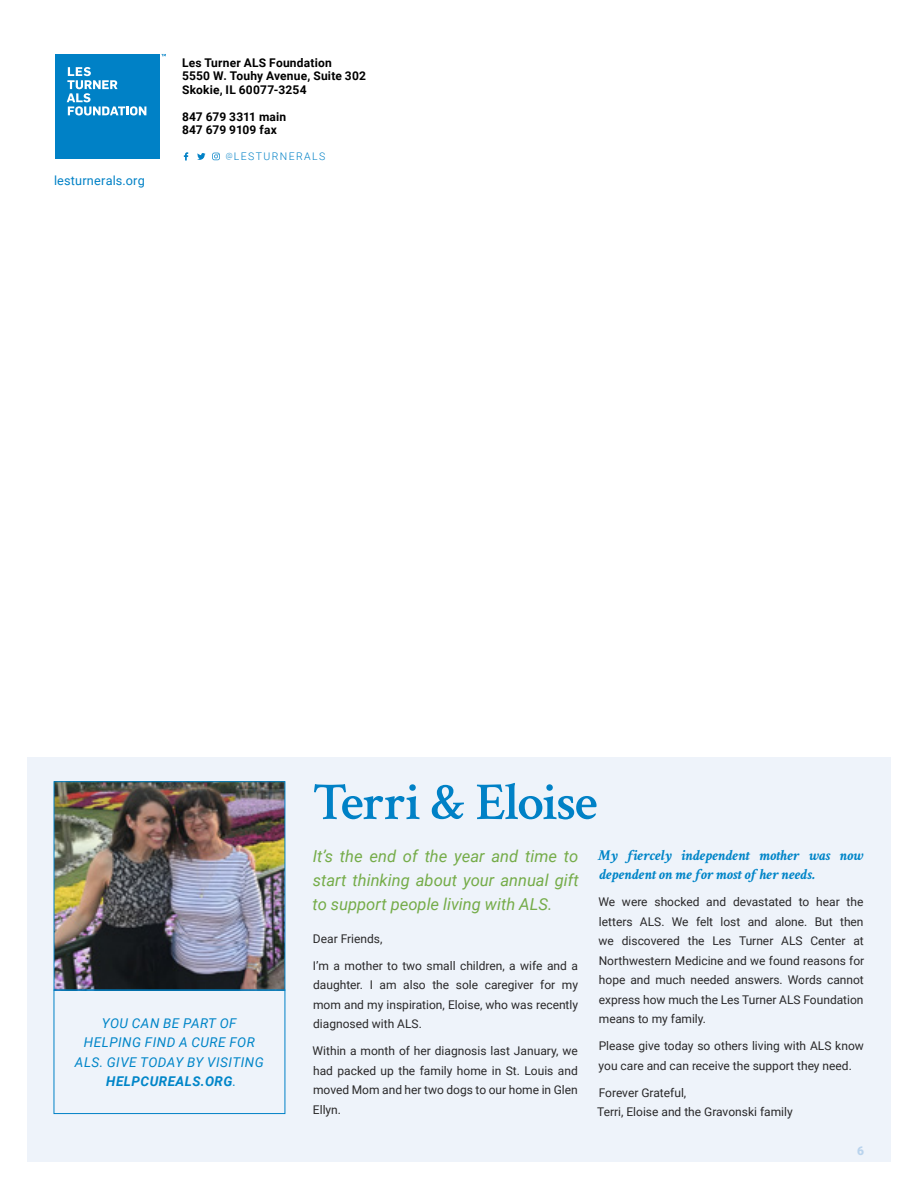
<style>
.page{position:relative;width:918px;height:1188px;background:#fff}
.page>*{position:absolute;margin:0;border:0;box-sizing:border-box;transform-origin:0 0}
.t1{font:600 53.25px "Crimson Text";letter-spacing:-.025em;color:#0081c6}
.t2{font:italic 16.5px/24px "Roboto";color:#75ac49;text-align:justify}
.t3{font:italic 700 15px/19.5px "Crimson Text";color:#0085c8}
.t4{font:italic 13.5px/19.5px "Roboto";letter-spacing:.035em;color:#0085c8;text-align:center}
.t5{font:12.75px "Roboto";letter-spacing:.015em;color:#0081c6}
.t6{font:12px/19.5px "Roboto";color:#292829;text-align:justify}
.t7{font:700 12px/13.5px "Roboto";letter-spacing:.015em;color:#000}
.t8{font:900 12px "Roboto";color:#b9d3ed}
.t9{font:300 10.5px "Roboto";letter-spacing:.135em;color:#0081c6}
.s1{font-size:7.5px}
.s2{font-weight:700}
</style>
<div class="page">
<div style="left:27px;top:758px;width:864px;height:404px;background:#eef3fa"></div>
<div style="left:55px;top:54px;width:105px;height:105px;background:#0081c6"></div>
<svg style="left:67px;top:67px;width:79px;height:48px"></svg>
<svg style="left:197px;top:153px;width:9px;height:7px"></svg>
<svg style="left:212px;top:153px;width:8px;height:7px"></svg>
<svg style="left:184px;top:152px;width:4px;height:8px"></svg>
<img style="left:56px;top:783px;width:227px;height:205px">
<div style="left:54px;top:781px;width:231px;height:209px;border:1px solid #0081c6"></div>
<div style="left:54px;top:990px;width:231px;height:124px;border:1px solid #0081c6"></div>
<p class="t7" style="left:182px;top:55px;width:186px">Les Turner ALS Foundation<br>5550 W. Touhy Avenue, Suite 302<br>Skokie, IL 60077-3254</p>
<p class="t7" style="left:182px;top:109px;width:106px">847 679 3311 main<br>847 679 9109 fax</p>
<p class="t5" style="left:54px;top:172px;width:92px">lesturnerals.org</p>
<p class="t9" style="left:226px;top:149px;width:101px"><span class="s1">@</span>LESTURNERALS</p>
<p class="t1" style="left:313px;top:764px;width:286px">Terri &amp; Eloise</p>
<p class="t4" style="left:75px;top:1013px;width:190px">YOU CAN BE PART OF<br>HELPING FIND A CURE FOR<br>ALS. GIVE TODAY BY VISITING<br><span class="s2">HELPCUREALS.ORG</span>.</p>
<p class="t2" style="left:313px;top:843px;width:268px">It’s the end of the year and time to start thinking about your annual gift to support people living with ALS.</p>
<p class="t6" style="left:313px;top:928px;width:71px">Dear Friends,</p>
<p class="t6" style="left:313px;top:955px;width:267px">I’m a mother to two small children, a wife and a daughter. I am also the sole caregiver for my mom and my inspiration, Eloise, who was recently diagnosed with ALS.</p>
<p class="t6" style="left:313px;top:1041px;width:267px">Within a month of her diagnosis last January, we had packed up the family home in St. Louis and moved Mom and her two dogs to our home in Glen Ellyn.</p>
<p class="t3" style="left:598px;top:845px;width:267px">My fiercely independent mother was now dependent on me for most of her needs.</p>
<p class="t6" style="left:598px;top:892px;width:268px">We were shocked and devastated to hear the letters ALS. We felt lost and alone. But then we discovered the Les Turner ALS Center at Northwestern Medicine and we found reasons for hope and much needed answers. Words cannot express how much the Les Turner ALS Foundation means to my family.</p>
<p class="t6" style="left:599px;top:1036px;width:267px">Please give today so others living with ALS know you care and can receive the support they need.</p>
<p class="t6" style="left:599px;top:1082px;width:89px">Forever Grateful,</p>
<p class="t6" style="left:597px;top:1102px;width:197px">Terri, Eloise and the Gravonski family</p>
<p class="t8" style="left:857px;top:1142px;width:8px">6</p>
</div>
